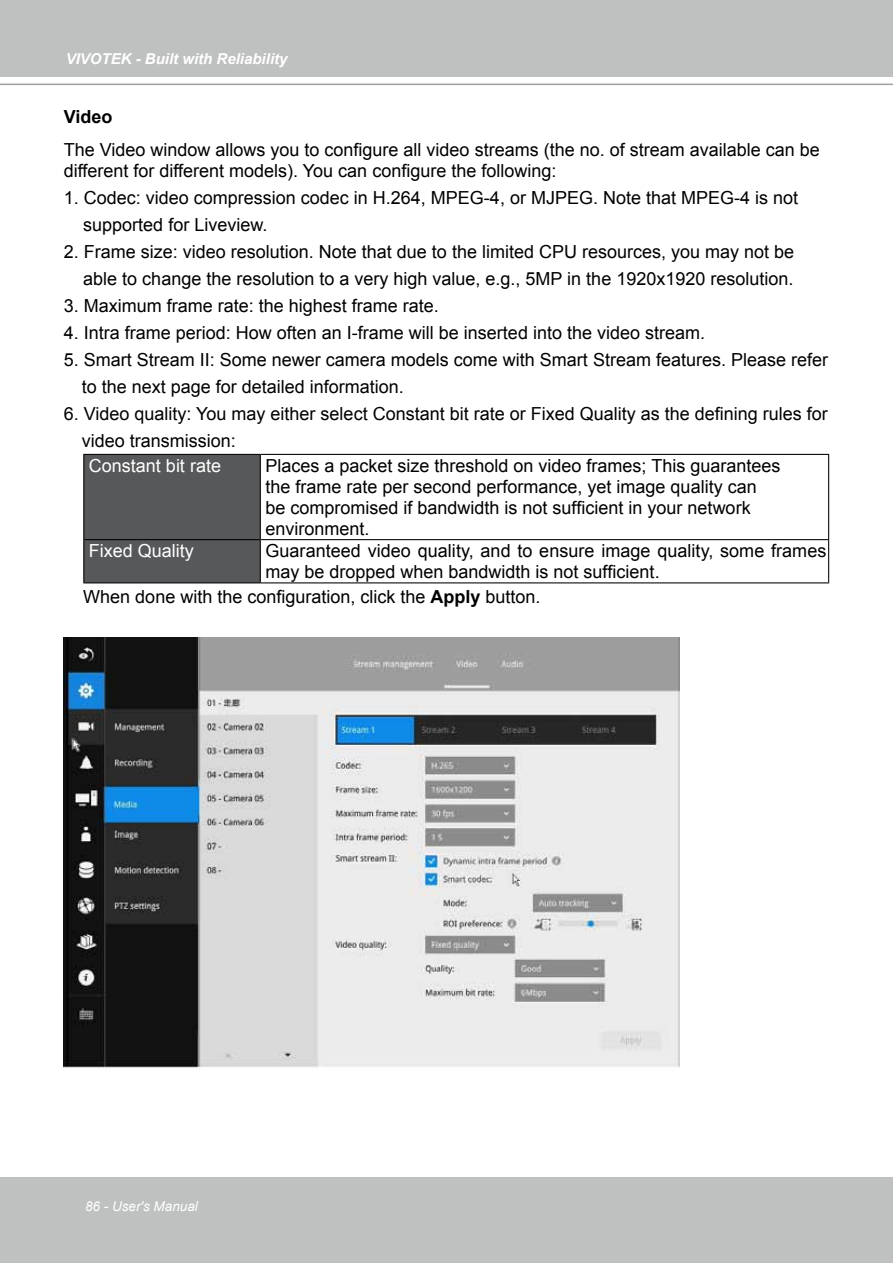
<style>
.page{position:relative;width:893px;height:1263px;background:#fff}
.page>*{position:absolute;margin:0;border:0;box-sizing:border-box;transform-origin:0 0}
.t1{font:18px/21px "Arial";color:#000}
.t2{font:18px "Arial";color:#fff}
.t3{font:700 18px "Arial";color:#000}
.t4{font:italic 700 15px "Arial";color:#fff}
.t5{font:italic 13.5px "Arial";color:#fff}
.s1{font-weight:700}
</style>
<div class="page">
<div style="left:0;top:0;width:893px;height:77px;background:#bfc0c0"></div>
<div style="left:0;top:1178px;width:893px;height:85px;background:#bfc0c0"></div>
<hr style="left:0;top:84px;width:893px;height:1px;background:#9fa0a0">
<div style="left:84px;top:455px;width:176px;height:127px;background:#57585a"></div>
<hr style="left:83px;top:454px;width:177px;height:1px;background:#000">
<hr style="left:83px;top:455px;width:1px;height:84px;background:#000">
<hr style="left:260px;top:454px;width:569px;height:1px;background:#000">
<hr style="left:260px;top:455px;width:1px;height:84px;background:#000">
<hr style="left:828px;top:455px;width:1px;height:84px;background:#000">
<hr style="left:83px;top:539px;width:177px;height:1px;background:#000">
<hr style="left:83px;top:540px;width:1px;height:42px;background:#000">
<hr style="left:260px;top:539px;width:569px;height:1px;background:#000">
<hr style="left:260px;top:540px;width:1px;height:42px;background:#000">
<hr style="left:828px;top:540px;width:1px;height:42px;background:#000">
<hr style="left:83px;top:582px;width:177px;height:1px;background:#000">
<hr style="left:260px;top:582px;width:569px;height:1px;background:#000">
<img style="left:64px;top:637px;width:615px;height:431px">
<p class="t4" style="left:66px;top:53px;width:223px">VIVOTEK - Built with Reliability</p>
<p class="t3" style="left:64px;top:110px;width:50px">Video</p>
<p class="t1" style="left:64px;top:139px;width:758px">The Video window allows you to configure all video streams (the no. of stream available can be different for different models). You can configure the following:</p>
<p class="t1" style="left:83px;top:184px;width:716px;line-height:27px;text-indent:-19px">1. Codec: video compression codec in H.264, MPEG-4, or MJPEG. Note that MPEG-4 is not supported for Liveview.</p>
<p class="t1" style="left:64px;top:238px;width:732px;line-height:27px;text-align:right">2. Frame size: video resolution. Note that due to the limited CPU resources, you may not be able to change the resolution to a very high value, e.g., 5MP in the 1920x1920 resolution.</p>
<p class="t1" style="left:64px;top:295px;width:377px">3. Maximum frame rate: the highest frame rate.</p>
<p class="t1" style="left:64px;top:322px;width:643px">4. Intra frame period: How often an I-frame will be inserted into the video stream.</p>
<p class="t1" style="left:82px;top:346px;width:748px;line-height:27px;text-indent:-18px">5. Smart Stream II: Some newer camera models come with Smart Stream features. Please refer to the next page for detailed information.</p>
<p class="t1" style="left:82px;top:400px;width:748px;line-height:27px;text-indent:-18px">6. Video quality: You may either select Constant bit rate or Fixed Quality as the defining rules for video transmission:</p>
<p class="t2" style="left:89px;top:459px;width:134px">Constant bit rate</p>
<p class="t1" style="left:265px;top:455px;width:516px">Places a packet size threshold on video frames; This guarantees the frame rate per second performance, yet image quality can be compromised if bandwidth is not sufficient in your network environment.</p>
<p class="t2" style="left:89px;top:539px;width:107px">Fixed Quality</p>
<p class="t1" style="left:265px;top:541px;width:562px">Guaranteed video quality, and to ensure image quality, some frames may be dropped when bandwidth is not sufficient.</p>
<p class="t1" style="left:83px;top:586px;width:459px">When done with the configuration, click the <span class="s1">Apply</span> button.</p>
<p class="t5" style="left:85px;top:1198px;width:114px">86 - User's Manual</p>
</div>
